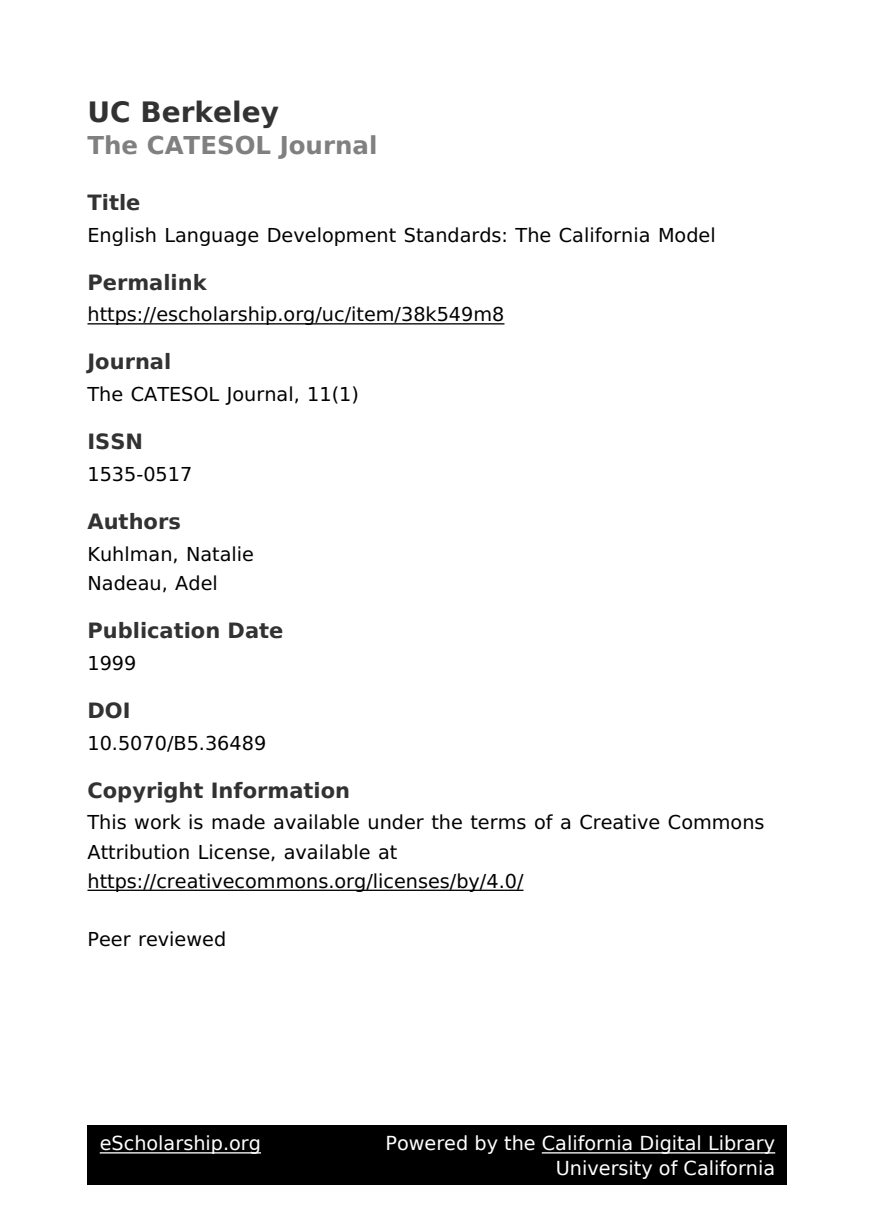
<style>
.page{position:relative;width:875px;height:1225px;background:#fff}
.page>*{position:absolute;margin:0;border:0;box-sizing:border-box;transform-origin:0 0}
.t1{font:700 28px "DejaVu Sans";color:#323232}
.t2{font:700 24.5px "DejaVu Sans";color:#808080}
.t3{font:700 21px "DejaVu Sans";color:#323232}
.t4{font:19.25px/29.2px "Code 2000";color:#000}
.t5{font:19.25px/24.5px "DejaVu Sans";color:#fff;text-align:right}
</style>
<div class="page">
<hr style="left:88px;top:323px;width:416px;height:2px;background:#000">
<hr style="left:88px;top:890px;width:436px;height:1px;background:#000">
<div style="left:88px;top:1125px;width:700px;height:60px;background:#000"></div>
<hr style="left:100px;top:1152px;width:161px;height:2px;background:#fff">
<hr style="left:542px;top:1152px;width:233px;height:2px;background:#fff">
<h1 class="t1" style="left:88px;top:101px;width:193px">UC Berkeley</h1>
<p class="t2" style="left:88px;top:136px;width:291px">The CATESOL Journal</p>
<p class="t3" style="left:88px;top:194px;width:54px">Title</p>
<p class="t4" style="left:88px;top:220px;width:630px">English Language Development Standards: The California Model</p>
<p class="t3" style="left:88px;top:274px;width:121px">Permalink</p>
<p class="t4" style="left:88px;top:300px;width:418px">https://escholarship.org/uc/item/38k549m8</p>
<p class="t3" style="left:88px;top:354px;width:85px">Journal</p>
<p class="t4" style="left:88px;top:380px;width:273px">The CATESOL Journal, 11(1)</p>
<p class="t3" style="left:88px;top:433px;width:57px">ISSN</p>
<p class="t4" style="left:88px;top:460px;width:106px">1535-0517</p>
<p class="t3" style="left:88px;top:513px;width:95px">Authors</p>
<p class="t4" style="left:88px;top:540px;width:168px">Kuhlman, Natalie<br>Nadeau, Adel</p>
<p class="t3" style="left:88px;top:622px;width:198px">Publication Date</p>
<p class="t4" style="left:88px;top:649px;width:50px">1999</p>
<p class="t3" style="left:88px;top:702px;width:45px">DOI</p>
<p class="t4" style="left:88px;top:728px;width:180px">10.5070/B5.36489</p>
<p class="t3" style="left:88px;top:782px;width:264px">Copyright Information</p>
<p class="t4" style="left:88px;top:808px;width:679px">This work is made available under the terms of a Creative Commons<br>Attribution License, available at https://creativecommons.org/licenses/by/4.0/</p>
<p class="t4" style="left:88px;top:925px;width:140px">Peer reviewed</p>
<p class="t5" style="left:100px;top:1133px;width:163px">eScholarship.org</p>
<p class="t5" style="left:385px;top:1133px;width:391px">Powered by the California Digital Library<br>University of California</p>
</div>
